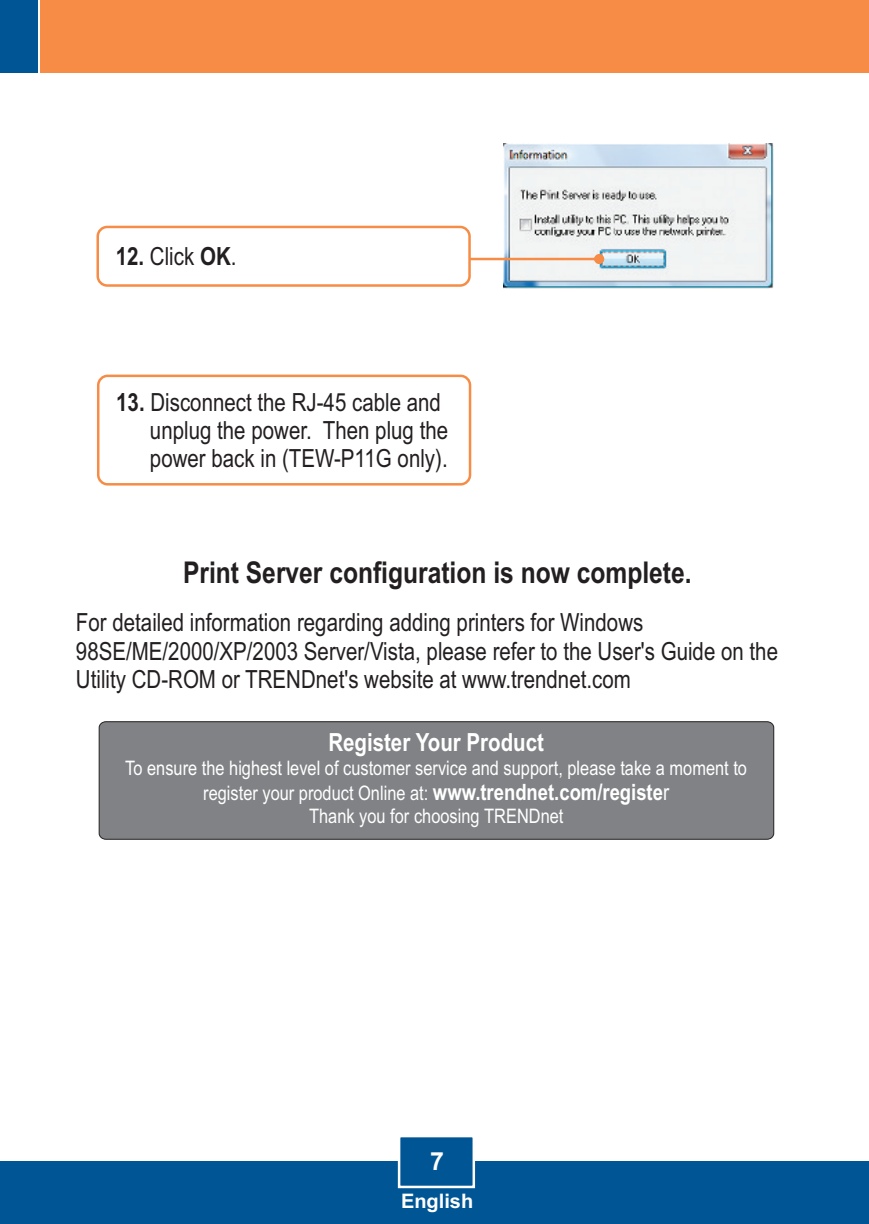
<style>
.page{position:relative;width:869px;height:1224px;background:#fff}
.page>*{position:absolute;margin:0;border:0;box-sizing:border-box;transform-origin:0 0}
.t1{font:700 30px "Arial Narrow";color:#231f20}
.t2{font:25px/28.2px "Arial Narrow";color:#231f20}
.t3{font:700 25px "Arial Narrow";color:#fff}
.t4{font:700 25px "Arial";color:#fff}
.t5{font:20px/25.2px "Arial Narrow";color:#fff;text-align:center}
.t6{font:700 20px "Arial";color:#fff}
.s1{font-weight:700}
.s2{font-weight:700;font-size:22.5px}
.s3{font-size:22.5px}
</style>
<div class="page">
<img style="left:504px;top:143px;width:270px;height:146px">
<div style="left:0;top:1161px;width:869px;height:63px;background:#005595"></div>
<div style="left:40px;top:0;width:829px;height:73px;background:#f68c45"></div>
<div style="left:0;top:0;width:37px;height:73px;background:#005595"></div>
<svg style="left:397px;top:1137px;width:79px;height:52px"></svg>
<svg style="left:471px;top:254px;width:133px;height:10px"></svg>
<div style="left:97px;top:374px;width:374px;height:111px;background:#fff;border:3px solid #f68c45;border-radius:9px"></div>
<div style="left:96px;top:226px;width:375px;height:61px;background:#fff;border:3px solid #f68c45;border-radius:9px"></div>
<div style="left:99px;top:721px;width:675px;height:118px;background:#808285;border:1px solid #231f20;border-radius:6px"></div>
<p class="t2" style="left:116px;top:245px;width:122px"><span class="s1">12.</span> Click <span class="s1">OK</span>.</p>
<p class="t2" style="left:150px;top:390px;width:300px;text-indent:-34px"><span class="s1">13.</span> Disconnect the RJ-45 cable and unplug the power. Then plug the power back in (TEW-P11G only).</p>
<p class="t1" style="left:183px;top:561px;width:510px">Print Server configuration is now complete.</p>
<p class="t2" style="left:76px;top:610px;width:704px">For detailed information regarding adding printers for Windows<br>98SE/ME/2000/XP/2003 Server/Vista, please refer to the User's Guide on the<br>Utility CD-ROM or TRENDnet's website at www.trendnet.com</p>
<p class="t3" style="left:328px;top:733px;width:217px">Register Your Product</p>
<p class="t5" style="left:125px;top:757px;width:623px">To ensure the highest level of customer service and support, please take a moment to register your product Online at: <span class="s2">www.trendnet.com/registe</span><span class="s3">r</span></p>
<p class="t5" style="left:309px;top:805px;width:256px">Thank you for choosing TRENDnet</p>
<p class="t4" style="left:430px;top:1151px;width:15px">7</p>
<p class="t6" style="left:401px;top:1193px;width:74px">English</p>
</div>
